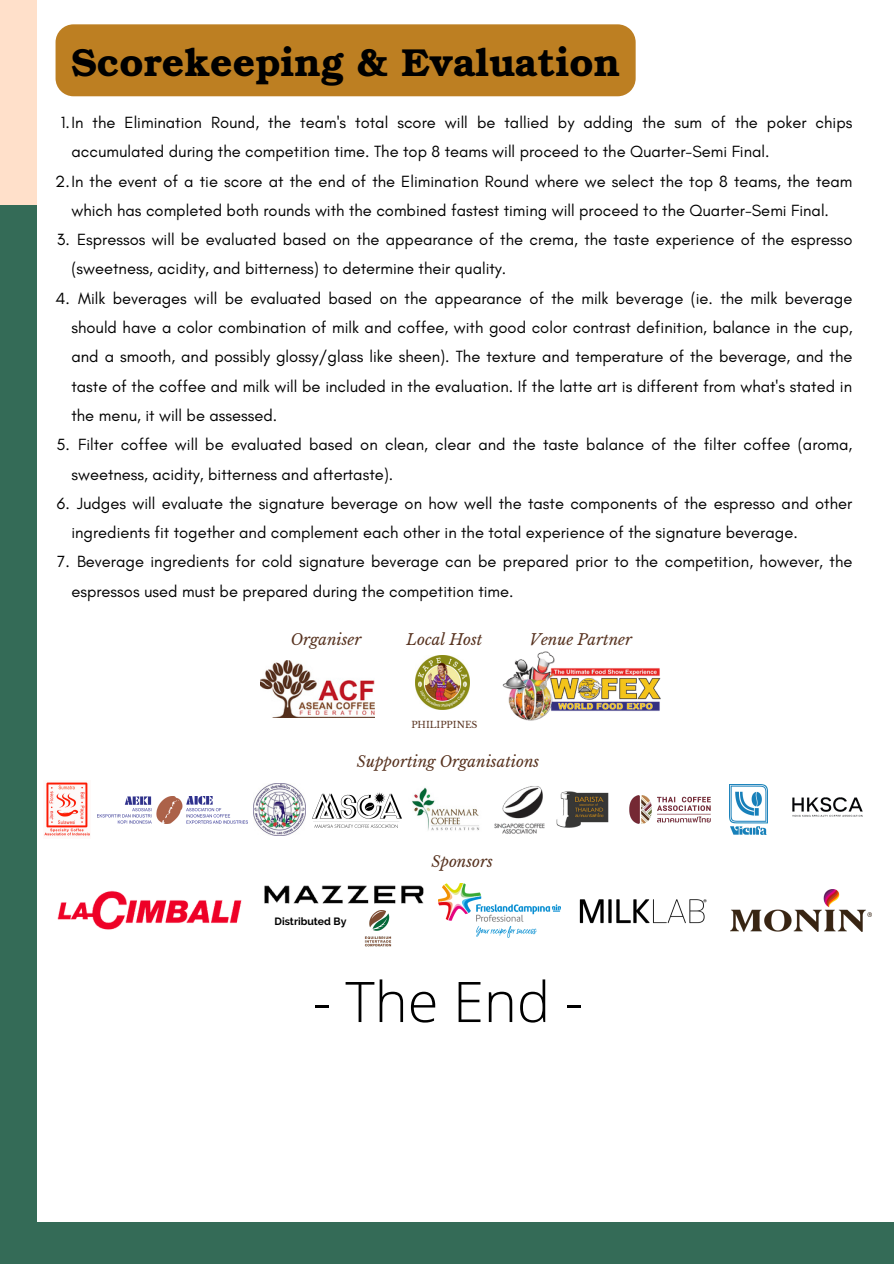
<style>
.page{position:relative;width:894px;height:1264px;background:#fff}
.page>*{position:absolute;margin:0;border:0;box-sizing:border-box;transform-origin:0 0}
.t1{font:300 56.1px "Open Sans";color:#000}
.t2{font:700 39px "Te X Gyre Bonum";color:#000}
.t3{font:16.5px/29.2px "Glacial Indifference";color:#000}
.t4{font:italic 15.15px "Libre Baskerville";color:#583320}
.t5{font:700 10.5px "Raleway";color:#000}
.t6{font:9.15px "Libre Baskerville";color:#583320}
</style>
<div class="page">
<div style="left:0;top:205px;width:36px;height:1058px;background:#346b57"></div>
<div style="left:0;top:1221px;width:893px;height:42px;background:#346b57"></div>
<div style="left:0;top:0;width:36px;height:205px;background:#ffe0ca"></div>
<div style="left:55px;top:24px;width:580px;height:72px;background:#bd7f22"></div>
<img style="left:260px;top:660px;width:114px;height:58px">
<img style="left:415px;top:655px;width:54px;height:54px">
<img style="left:502px;top:651px;width:159px;height:70px">
<img style="left:44px;top:782px;width:46px;height:54px">
<img style="left:97px;top:796px;width:150px;height:27px">
<img style="left:254px;top:784px;width:51px;height:51px">
<img style="left:312px;top:792px;width:89px;height:35px">
<img style="left:412px;top:787px;width:67px;height:44px">
<img style="left:494px;top:786px;width:51px;height:48px">
<img style="left:556px;top:791px;width:53px;height:37px">
<img style="left:729px;top:784px;width:38px;height:50px">
<img style="left:629px;top:795px;width:82px;height:29px">
<img style="left:792px;top:797px;width:71px;height:20px">
<img style="left:57px;top:890px;width:185px;height:40px">
<img style="left:264px;top:885px;width:160px;height:19px">
<img style="left:364px;top:910px;width:28px;height:36px">
<img style="left:438px;top:883px;width:122px;height:54px">
<img style="left:579px;top:899px;width:128px;height:25px">
<img style="left:730px;top:889px;width:140px;height:42px">
<p class="t2" style="left:71px;top:32px;width:550px">Scorekeeping &amp; Evaluation</p>
<p class="t3" style="left:71px;top:108px;width:782px;text-indent:-11px">1.In the Elimination Round, the team's total score will be tallied by adding the sum of the poker chips accumulated during the competition time. The top 8 teams will proceed to the Quarter-Semi Final.</p>
<p class="t3" style="left:55px;top:166px;width:798px;text-align:center">2.In the event of a tie score at the end of the Elimination Round where we select the top 8 teams, the team which has completed both rounds with the combined fastest timing will proceed to the Quarter-Semi Final.</p>
<p class="t3" style="left:71px;top:225px;width:782px;text-indent:-15px">3. Espressos will be evaluated based on the appearance of the crema, the taste experience of the espresso (sweetness, acidity, and bitterness) to determine their quality.</p>
<p class="t3" style="left:71px;top:283px;width:782px;text-align:justify;text-indent:7px">Milk beverages will be evaluated based on the appearance of the milk beverage (ie. the milk beverage should have a color combination of milk and coffee, with good color contrast definition, balance in the cup, and a smooth, and possibly glossy/glass like sheen). The texture and temperature of the beverage, and the taste of the coffee and milk will be included in the evaluation. If the latte art is different from what's stated in the menu, it will be assessed.</p>
<p class="t3" style="left:71px;top:430px;width:782px;text-indent:7px">Filter coffee will be evaluated based on clean, clear and the taste balance of the filter coffee (aroma, sweetness, acidity, bitterness and aftertaste).</p>
<p class="t3" style="left:71px;top:488px;width:782px;text-indent:-14px">6. Judges will evaluate the signature beverage on how well the taste components of the espresso and other ingredients fit together and complement each other in the total experience of the signature beverage.</p>
<p class="t3" style="left:71px;top:547px;width:782px;text-indent:-14px">7. Beverage ingredients for cold signature beverage can be prepared prior to the competition, however, the espressos used must be prepared during the competition time.</p>
<p class="t3" style="left:55px;top:283px;width:16px">4.</p>
<p class="t3" style="left:56px;top:430px;width:15px">5.</p>
<p class="t4" style="left:290px;top:630px;width:72px">Organiser</p>
<p class="t4" style="left:406px;top:630px;width:77px">Local Host</p>
<p class="t4" style="left:529px;top:630px;width:104px">Venue Partner</p>
<p class="t6" style="left:411px;top:719px;width:68px">PHILIPPINES</p>
<p class="t4" style="left:357px;top:751px;width:184px">Supporting Organisations</p>
<p class="t5" style="left:274px;top:915px;width:73px">Distributed By</p>
<p class="t4" style="left:431px;top:852px;width:63px">Sponsors</p>
<p class="t1" style="left:313px;top:962px;width:271px">- The End -</p>
</div>
